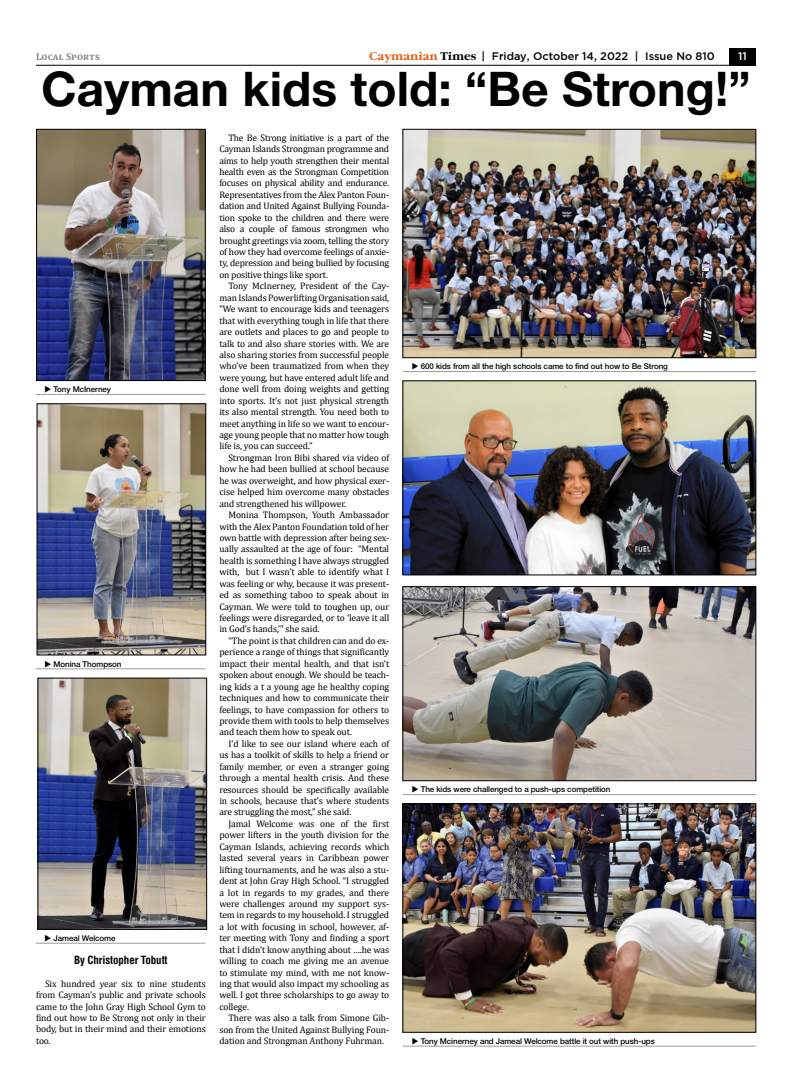
<style>
.page{position:relative;width:792px;height:1080px;background:#fff}
.page>*{position:absolute;margin:0;border:0;box-sizing:border-box;transform-origin:0 0}
.t1{font:700 48px "Helvetica Neue Cyr";color:#000}
.t2{font:500 11px "Gotham";color:#000}
.t3{font:700 condensed 11px "Helvetica LT Std";letter-spacing:-.01em;color:#000}
.t4{font:500 11px "Gotham";color:#fff}
.t5{font:700 10px "Cambria";letter-spacing:.03em;color:#878787}
.t6{font:9.5px/11.4px "Cambria";letter-spacing:-.01em;color:#000;text-align:justify}
.t7{font:500 8px "Helvetica Neue Cyr";letter-spacing:-.01em;color:#000}
.s1{font-family:"Garamond C";font-weight:700;color:#ea5b0b}
.s2{font-family:"Garamond C";font-weight:700}
</style>
<div class="page">
<div style="left:729px;top:48px;width:27px;height:18px;background:#000"></div>
<hr style="left:36px;top:65px;width:720px;height:1px;background:#000">
<img style="left:405px;top:383px;width:349px;height:190px">
<div style="left:403px;top:381px;width:353px;height:194px;border:1px solid #000"></div>
<img style="left:38px;top:131px;width:165px;height:248px">
<div style="left:36px;top:129px;width:169px;height:252px;border:1px solid #000"></div>
<img style="left:39px;top:406px;width:165px;height:247px">
<div style="left:37px;top:404px;width:169px;height:251px;border:1px solid #000"></div>
<img style="left:40px;top:680px;width:165px;height:248px">
<div style="left:38px;top:678px;width:169px;height:252px;border:1px solid #000"></div>
<hr style="left:36px;top:394px;width:169px;height:1px;background:#9d9d9c">
<hr style="left:36px;top:669px;width:169px;height:1px;background:#9d9d9c">
<hr style="left:36px;top:943px;width:169px;height:1px;background:#9d9d9c">
<img style="left:405px;top:131px;width:349px;height:225px">
<div style="left:403px;top:129px;width:353px;height:229px;border:1px solid #000"></div>
<img style="left:405px;top:589px;width:349px;height:190px">
<div style="left:403px;top:587px;width:353px;height:194px;border:1px solid #000"></div>
<img style="left:405px;top:806px;width:349px;height:224px">
<div style="left:403px;top:804px;width:353px;height:228px;border:1px solid #000"></div>
<hr style="left:403px;top:371px;width:353px;height:1px;background:#9d9d9c">
<hr style="left:403px;top:794px;width:353px;height:1px;background:#9d9d9c">
<hr style="left:403px;top:1046px;width:353px;height:1px;background:#9d9d9c">
<p class="t5" style="left:36px;top:50px;width:65px">Local Sports</p>
<p class="t2" style="left:369px;top:49px;width:347px"><span class="s1">Caymanian</span> <span class="s2">Times</span> | Friday, October 14, 2022 | Issue No 810</p>
<p class="t4" style="left:738px;top:49px;width:10px">11</p>
<h1 class="t1" style="left:41px;top:63px;width:711px">Cayman kids told: “Be Strong!”</h1>
<p class="t7" style="left:54px;top:385px;width:59px">Tony McInerney</p>
<p class="t7" style="left:54px;top:659px;width:69px">Monina Thompson</p>
<p class="t7" style="left:54px;top:934px;width:64px">Jameal Welcome</p>
<p class="t3" style="left:74px;top:953px;width:95px">By Christopher Tobutt</p>
<p class="t6" style="left:36px;top:978px;width:171px;text-indent:9px">Six hundred year six to nine students from Cayman’s public and private schools came to the John Gray High School Gym to find out how to Be Strong not only in their body, but in their mind and their emotions too.</p>
<p class="t6" style="left:219px;top:132px;width:171px;text-indent:9px">The Be Strong initiative is a part of the Cayman Islands Strongman programme and aims to help youth strengthen their mental health even as the Strongman Competition focuses on physical ability and endurance.<br>Representatives from the Alex Panton Foun&shy;dation and United Against Bullying Founda&shy;tion spoke to the children and there were also a couple of famous strongmen who brought greetings via zoom, telling the story of how they had overcome feelings of anxie&shy;ty, depression and being bullied by focusing on positive things like sport.</p>
<p class="t6" style="left:219px;top:280px;width:171px;text-indent:9px">Tony McInerney, President of the Cay&shy;man Islands Powerlifting Organisation said, “We want to encourage kids and teenagers that with everything tough in life that there are outlets and places to go and people to talk to and also share stories with. We are also sharing stories from successful people who’ve been traumatized from when they were young, but have entered adult life and done well from doing weights and getting into sports. It’s not just physical strength its also mental strength. You need both to meet anything in life so we want to encour&shy;age young people that no matter how tough life is, you can succeed.”</p>
<p class="t6" style="left:219px;top:452px;width:171px;text-indent:9px">Strongman Iron Bibi shared via video of how he had been bullied at school because he was overweight, and how physical exer&shy;cise helped him overcome many obstacles and strengthened his willpower.</p>
<p class="t6" style="left:219px;top:509px;width:171px;text-indent:9px">Monina Thompson, Youth Ambassador with the Alex Panton Foundation told of her own battle with depression after being sex&shy;ually assaulted at the age of four: “Mental health is something I have always struggled with, but I wasn’t able to identify what I was feeling or why, because it was present&shy;ed as something taboo to speak about in Cayman. We were told to toughen up, our feelings were disregarded, or to ‘leave it all in God’s hands,’” she said.</p>
<p class="t6" style="left:219px;top:635px;width:171px;text-indent:9px">“The point is that children can and do ex&shy;perience a range of things that significantly impact their mental health, and that isn’t spoken about enough. We should be teach&shy;ing kids a t a young age he healthy coping techniques and how to communicate their feelings, to have compassion for others to provide them with tools to help themselves and teach them how to speak out.</p>
<p class="t6" style="left:219px;top:738px;width:171px;text-indent:9px">I’d like to see our island where each of us has a toolkit of skills to help a friend or family member, or even a stranger going through a mental health crisis. And these resources should be specifically available in schools, because that’s where students are struggling the most,” she said.</p>
<p class="t6" style="left:219px;top:818px;width:171px;text-indent:9px">Jamal Welcome was one of the first power lifters in the youth division for the Cayman Islands, achieving records which lasted several years in Caribbean power lifting tournaments, and he was also a stu&shy;dent at John Gray High School. “I struggled a lot in regards to my grades, and there were challenges around my support sys&shy;tem in regards to my household. I struggled a lot with focusing in school, however, af&shy;ter meeting with Tony and finding a sport that I didn’t know anything about ….he was willing to coach me giving me an avenue to stimulate my mind, with me not know&shy;ing that would also impact my schooling as well. I got three scholarships to go away to college.</p>
<p class="t6" style="left:219px;top:1012px;width:171px;text-indent:9px">There was also a talk from Simone Gib&shy;son from the United Against Bullying Foun&shy;dation and Strongman Anthony Fuhrman.</p>
<p class="t7" style="left:421px;top:362px;width:249px">600 kids from all the high schools came to find out how to Be Strong</p>
<p class="t7" style="left:421px;top:785px;width:191px">The kids were challenged to a push-ups competition</p>
<p class="t7" style="left:421px;top:1037px;width:236px">Tony Mcinerney and Jameal Welcome battle it out with push-ups</p>
</div>
